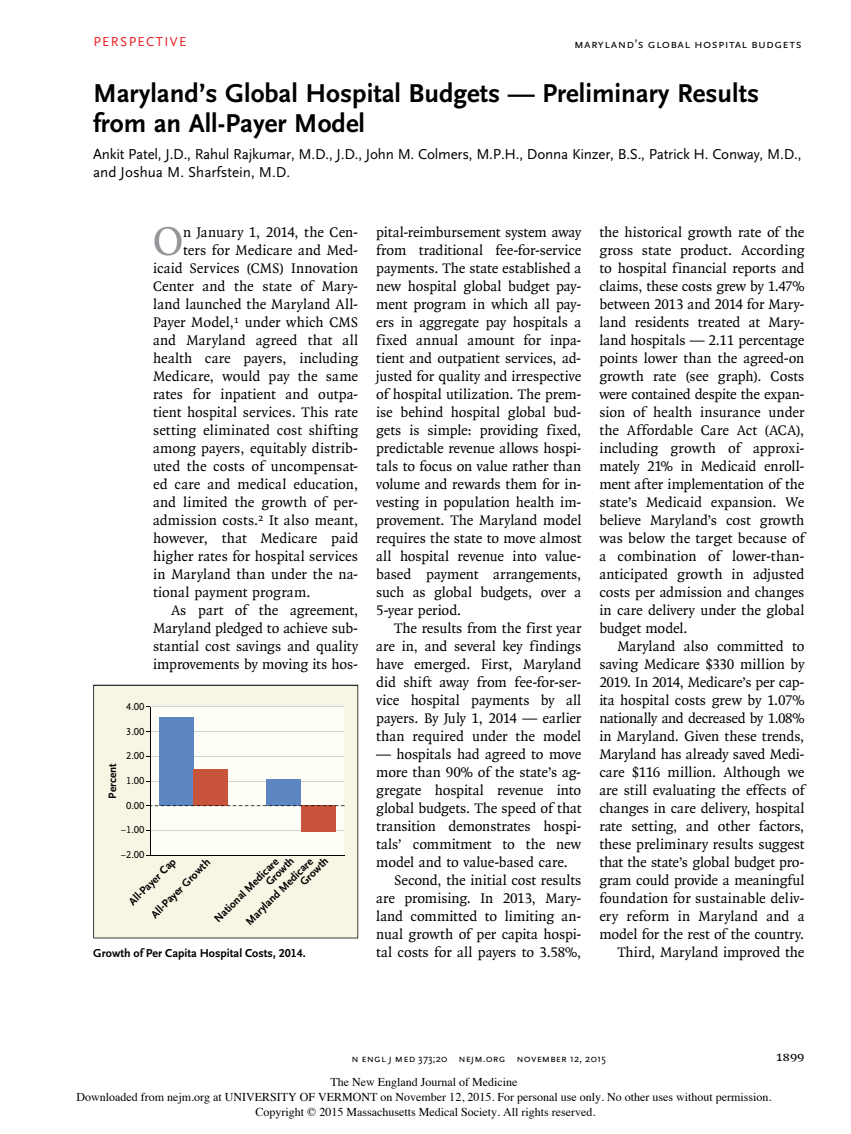
<style>
.page{position:relative;width:851px;height:1134px;background:#fff}
.page>*{position:absolute;margin:0;border:0;box-sizing:border-box;transform-origin:0 0}
.t1{font:43.05px "OTNEJM Quadraat";color:#939598}
.t2{font:700 27px/30px "OTNEJM Scala Sans LF";color:#000}
.t3{font:15px/18px "OTNEJM Quadraat";color:#000;text-align:justify}
.t4{font:15px/18px "OTNEJM Scala Sans LF";letter-spacing:-.015em;color:#000}
.t5{font:15px "OTNEJM Quadraat";letter-spacing:.02em;color:#000}
.t6{font:14.25px "OTNEJM Quadraat Cap";color:#000}
.t7{font:13.5px "OTNEJM Scala Sans LF Cap";letter-spacing:.1em;color:#ed1d24}
.t8{font:12.75px "OTNEJM Scala Sans LF Small Cap";letter-spacing:.025em;color:#000}
.t9{font:12px/15px "Times";color:#000;text-align:center}
.t10{font:700 12px "OTNEJM Scala Sans LF";color:#000}
.t11{font:700 11.25px/10.5px "OTNEJM Scala Sans LF";color:#000}
.t12{font:10.8px "OTNEJM Scala Sans LF Cap";letter-spacing:.01em;color:#000}
.t13{font:10.5px "OTNEJM Scala Sans LF";color:#000}
.s1{font-family:"OTNEJM Scala Sans OSF"}
</style>
<div class="page">
<svg style="left:93px;top:685px;width:265px;height:253px;fill:#f7f5e4"></svg>
<p class="t7" style="left:93px;top:34px;width:94px">PERSPECTIVE</p>
<p class="t8" style="left:574px;top:37px;width:229px">Maryland’s Global Hospital Budgets</p>
<h2 class="t2" style="left:93px;top:79px;width:667px">Maryland’s Global Hospital Budgets — Preliminary Results from an All-Payer Model</h2>
<p class="t4" style="left:93px;top:145px;width:710px">Ankit Patel, J.D., Rahul Rajkumar, M.D., J.D., John M. Colmers, M.P.H., Donna Kinzer, B.S., Patrick H. Conway, M.D., and Joshua M. Sharfstein, M.D.</p>
<h1 class="t1" style="left:153px;top:216px;width:32px">O</h1>
<p class="t3" style="left:183px;top:223px;width:176px">n January 1, 2014, the Cen-</p>
<p class="t3" style="left:183px;top:241px;width:176px">ters for Medicare and Med-</p>
<p class="t3" style="left:153px;top:259px;width:206px">icaid Services (CMS) Innovation</p>
<p class="t3" style="left:153px;top:277px;width:207px">Center and the state of Mary-</p>
<p class="t3" style="left:153px;top:295px;width:207px">land launched the Maryland All-</p>
<p class="t3" style="left:153px;top:313px;width:207px">Payer Model,<sup>1</sup> under which CMS</p>
<p class="t3" style="left:153px;top:331px;width:207px">and Maryland agreed that all</p>
<p class="t3" style="left:153px;top:349px;width:207px">health care payers, including</p>
<p class="t3" style="left:153px;top:367px;width:207px">Medicare, would pay the same</p>
<p class="t3" style="left:153px;top:385px;width:207px">rates for inpatient and outpa-</p>
<p class="t3" style="left:153px;top:403px;width:206px">tient hospital services. This rate</p>
<p class="t5" style="left:153px;top:421px;width:206px">setting eliminated cost shifting</p>
<p class="t3" style="left:153px;top:439px;width:207px">among payers, equitably distrib-</p>
<p class="t3" style="left:153px;top:457px;width:207px">uted the costs of uncompensat-</p>
<p class="t3" style="left:153px;top:475px;width:206px">ed care and medical education,</p>
<p class="t3" style="left:153px;top:493px;width:206px">and limited the growth of per-</p>
<p class="t3" style="left:153px;top:511px;width:206px">admission costs.<sup>2</sup> It also meant,</p>
<p class="t3" style="left:153px;top:529px;width:207px">however, that Medicare paid</p>
<p class="t3" style="left:153px;top:547px;width:206px">higher rates for hospital services</p>
<p class="t3" style="left:153px;top:565px;width:207px">in Maryland than under the na-</p>
<p class="t3" style="left:153px;top:583px;width:159px">tional payment program.</p>
<p class="t3" style="left:171px;top:601px;width:189px">As part of the agreement,</p>
<p class="t3" style="left:153px;top:619px;width:206px">Maryland pledged to achieve sub-</p>
<p class="t3" style="left:153px;top:637px;width:206px">stantial cost savings and quality</p>
<p class="t3" style="left:153px;top:655px;width:206px">improvements by moving its hos-</p>
<p class="t13" style="left:126px;top:701px;width:20px">4.00</p>
<p class="t13" style="left:126px;top:726px;width:20px">3.00</p>
<p class="t11" style="left:107px;top:799px;width:37px;rotate:-90deg">Percent</p>
<p class="t13" style="left:126px;top:750px;width:20px">2.00</p>
<p class="t13" style="left:126px;top:775px;width:20px">1.00</p>
<p class="t13" style="left:126px;top:800px;width:20px">0.00</p>
<p class="t13" style="left:121px;top:824px;width:25px">−1.00</p>
<p class="t13" style="left:121px;top:849px;width:25px">−2.00</p>
<p class="t11" style="left:291px;top:873px;width:37px;text-indent:-66px;rotate:-45deg">Maryland Medicare<br>Growth</p>
<p class="t10" style="left:93px;top:947px;width:214px">Growth of Per Capita Hospital Costs, 2014.</p>
<p class="t11" style="left:149px;top:913px;width:80px;rotate:-45deg">All-Payer Growth</p>
<p class="t11" style="left:256px;top:873px;width:37px;text-indent:-62px;rotate:-45deg">National Medicare<br>Growth</p>
<p class="t11" style="left:127px;top:900px;width:63px;rotate:-45deg">All-Payer Cap</p>
<p class="t3" style="left:376px;top:223px;width:207px">pital-reimbursement system away from traditional fee-for-service payments. The state established a new hospital global budget pay&shy;ment program in which all pay&shy;ers in aggregate pay hospitals a fixed annual amount for inpa&shy;tient and outpatient services, ad&shy;justed for quality and irrespective of hospital utilization. The prem&shy;ise behind hospital global bud&shy;gets is simple: providing fixed, predictable revenue allows hospi&shy;tals to focus on value rather than volume and rewards them for in&shy;vesting in population health im&shy;provement. The Maryland model requires the state to move almost all hospital revenue into value&shy;based payment arrangements, such as global budgets, over a 5-year period.</p>
<p class="t3" style="left:376px;top:619px;width:207px;text-indent:18px">The results from the first year are in, and several key findings have emerged. First, Maryland did shift away from fee-for-ser&shy;vice hospital payments by all payers. By July 1, 2014 — earlier than required under the model</p>
<p class="t3" style="left:376px;top:745px;width:207px">— hospitals had agreed to move</p>
<p class="t3" style="left:376px;top:763px;width:206px">more than 90% of the state’s ag-</p>
<p class="t3" style="left:376px;top:781px;width:206px">gregate hospital revenue into</p>
<p class="t3" style="left:376px;top:799px;width:206px">global budgets. The speed of that</p>
<p class="t3" style="left:376px;top:817px;width:206px">transition demonstrates hospi-</p>
<p class="t3" style="left:376px;top:835px;width:206px">tals’ commitment to the new</p>
<p class="t3" style="left:376px;top:853px;width:193px">model and to value-based care.</p>
<p class="t3" style="left:394px;top:871px;width:189px">Second, the initial cost results</p>
<p class="t3" style="left:376px;top:889px;width:207px">are promising. In 2013, Mary-</p>
<p class="t3" style="left:376px;top:907px;width:206px">land committed to limiting an-</p>
<p class="t3" style="left:376px;top:925px;width:207px">nual growth of per capita hospi-</p>
<p class="t3" style="left:376px;top:943px;width:207px">tal costs for all payers to 3.58%,</p>
<p class="t3" style="left:599px;top:223px;width:207px">the historical growth rate of the gross state product. According to hospital financial reports and claims, these costs grew by 1.47% between 2013 and 2014 for Mary&shy;land residents treated at Mary&shy;land hospitals — 2.11 percentage points lower than the agreed-on growth rate (see graph). Costs were contained despite the expan&shy;sion of health insurance under the Affordable Care Act (ACA), including growth of approxi&shy;mately 21% in Medicaid enroll&shy;ment after implementation of the state’s Medicaid expansion. We believe Maryland’s cost growth was below the target because of a combination of lower-than&shy;anticipated growth in adjusted costs per admission and changes in care delivery under the global budget model.</p>
<p class="t3" style="left:599px;top:637px;width:207px;text-align:right">Maryland also committed to saving Medicare $330 million by<br>2019. In 2014, Medicare’s per cap&shy;ita hospital costs grew by 1.07% nationally and decreased by 1.08% in Maryland. Given these trends,<br>Maryland has already saved Medi&shy;care $116 million. Although we are still evaluating the effects of changes in care delivery, hospital rate setting, and other factors, these preliminary results suggest that the state’s global budget pro&shy;gram could provide a meaningful foundation for sustainable deliv&shy;ery reform in Maryland and a model for the rest of the country.<br>Third, Maryland improved the</p>
<p class="t12" style="left:351px;top:1053px;width:256px">n engl j med <span class="s1">373;20</span> nejm.org november <span class="s1">12</span>, <span class="s1">2015</span></p>
<p class="t6" style="left:775px;top:1048px;width:30px">1899</p>
<p class="t9" style="left:76px;top:1076px;width:696px">The New England Journal of Medicine<br>Downloaded from nejm.org at UNIVERSITY OF VERMONT on November 12, 2015. For personal use only. No other uses without permission.<br>Copyright © 2015 Massachusetts Medical Society. All rights reserved.</p>
</div>
